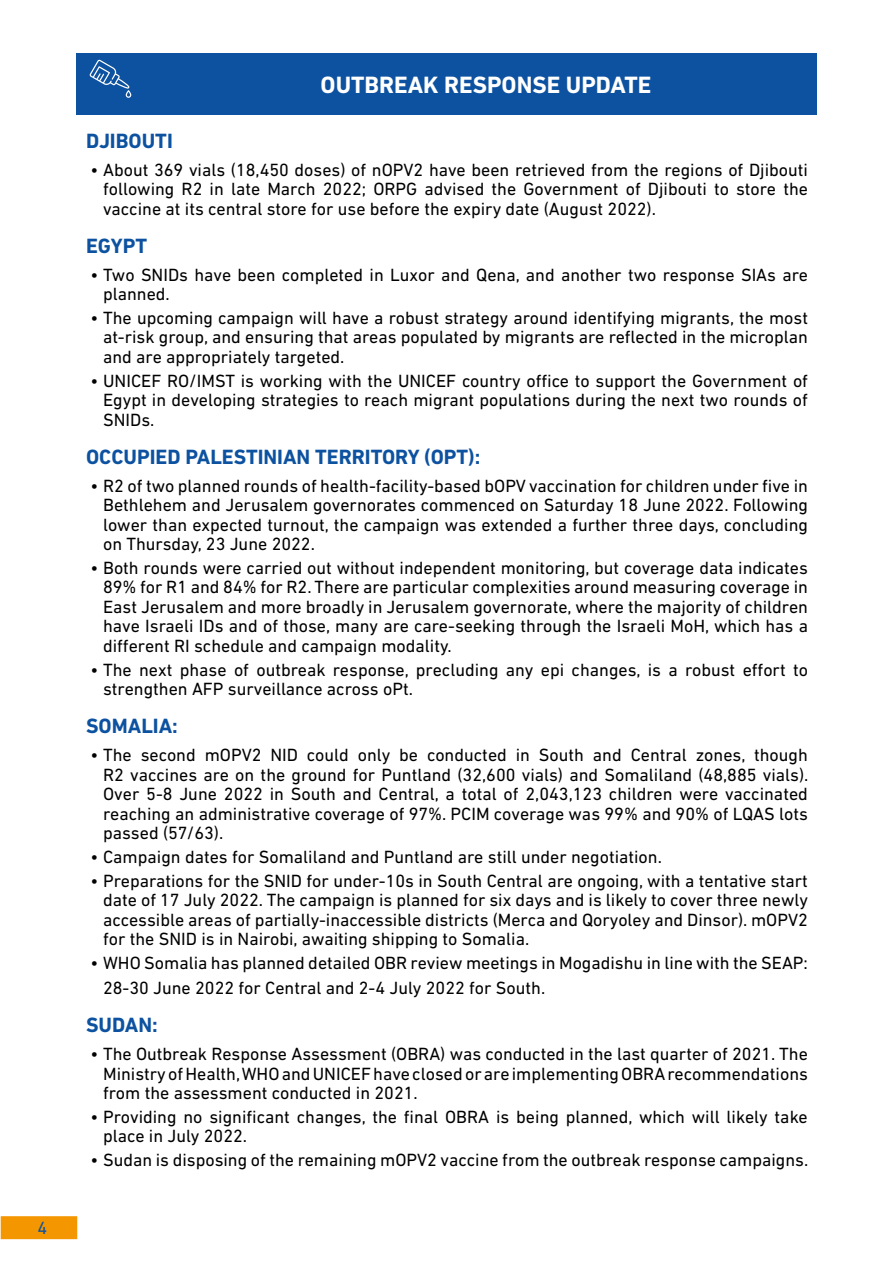
<style>
.page{position:relative;width:893px;height:1263px;background:#fff}
.page>*{position:absolute;margin:0;border:0;box-sizing:border-box;transform-origin:0 0}
.t1{font:700 24px "DIN Next LT Pro";color:#fff}
.t2{font:700 21px "DIN Next LT Pro";color:#0d52a0}
.t3{font:18px/19.5px "DIN Next LT Pro";color:#000;text-align:justify}
.t4{font:18px "DIN Next LT Pro";color:#0d52a0}
</style>
<div class="page">
<div style="left:1px;top:1216px;width:76px;height:23px;background:#f49600;border:2px solid #f49600"></div>
<div style="left:77px;top:53px;width:99px;height:61px;background:#0d52a0"></div>
<div style="left:155px;top:53px;width:661px;height:61px;background:#0d52a0"></div>
<svg style="left:90px;top:60px;width:41px;height:38px"></svg>
<p class="t4" style="left:38px;top:1218px;width:11px">4</p>
<h1 class="t1" style="left:321px;top:71px;width:332px">OUTBREAK RESPONSE UPDATE</h1>
<p class="t2" style="left:86px;top:128px;width:88px">DJIBOUTI</p>
<p class="t3" style="left:103px;top:160px;width:706px;text-indent:-13px">• About 369 vials (18,450 doses) of nOPV2 have been retrieved from the regions of Djibouti following R2 in late March 2022; ORPG advised the Government of Djibouti to store the vaccine at its central store for use before the expiry date (August 2022).</p>
<p class="t2" style="left:86px;top:233px;width:63px">EGYPT</p>
<p class="t3" style="left:103px;top:265px;width:706px;text-indent:-13px">• Two SNIDs have been completed in Luxor and Qena, and another two response SIAs are planned.</p>
<p class="t3" style="left:103px;top:308px;width:706px;text-indent:-13px">• The upcoming campaign will have a robust strategy around identifying migrants, the most at-risk group, and ensuring that areas populated by migrants are reflected in the microplan and are appropriately targeted.</p>
<p class="t3" style="left:103px;top:371px;width:706px;text-indent:-13px">• UNICEF RO/IMST is working with the UNICEF country office to support the Government of Egypt in developing strategies to reach migrant populations during the next two rounds of SNIDs.</p>
<p class="t2" style="left:86px;top:444px;width:396px">OCCUPIED PALESTINIAN TERRITORY (OPT):</p>
<p class="t3" style="left:103px;top:476px;width:706px;text-indent:-13px">• R2 of two planned rounds of health-facility-based bOPV vaccination for children under five in Bethlehem and Jerusalem governorates commenced on Saturday 18 June 2022. Following lower than expected turnout, the campaign was extended a further three days, concluding on Thursday, 23 June 2022.</p>
<p class="t3" style="left:103px;top:558px;width:706px;text-indent:-13px">• Both rounds were carried out without independent monitoring, but coverage data indicates 89% for R1 and 84% for R2. There are particular complexities around measuring coverage in East Jerusalem and more broadly in Jerusalem governorate, where the majority of children have Israeli IDs and of those, many are care-seeking through the Israeli MoH, which has a different RI schedule and campaign modality.</p>
<p class="t3" style="left:103px;top:659px;width:706px;text-indent:-13px">• The next phase of outbreak response, precluding any epi changes, is a robust effort to strengthen AFP surveillance across oPt.</p>
<p class="t2" style="left:86px;top:714px;width:93px">SOMALIA:</p>
<p class="t3" style="left:103px;top:745px;width:707px;text-indent:-13px">• The second mOPV2 NID could only be conducted in South and Central zones, though R2 vaccines are on the ground for Puntland (32,600 vials) and Somaliland (48,885 vials).<br>Over 5-8 June 2022 in South and Central, a total of 2,043,123 children were vaccinated reaching an administrative coverage of 97%. PCIM coverage was 99% and 90% of LQAS lots passed (57/63).</p>
<p class="t3" style="left:90px;top:847px;width:573px">• Campaign dates for Somaliland and Puntland are still under negotiation.</p>
<p class="t3" style="left:103px;top:870px;width:706px;text-indent:-13px">• Preparations for the SNID for under-10s in South Central are ongoing, with a tentative start date of 17 July 2022. The campaign is planned for six days and is likely to cover three newly accessible areas of partially-inaccessible districts (Merca and Qoryoley and Dinsor). mOPV2 for the SNID is in Nairobi, awaiting shipping to Somalia.</p>
<p class="t3" style="left:103px;top:950px;width:706px;line-height:25.2px;text-indent:-13px">• WHO Somalia has planned detailed OBR review meetings in Mogadishu in line with the SEAP:<br>28-30 June 2022 for Central and 2-4 July 2022 for South.</p>
<p class="t2" style="left:86px;top:1013px;width:73px">SUDAN:</p>
<p class="t3" style="left:103px;top:1044px;width:706px;text-indent:-13px">• The Outbreak Response Assessment (OBRA) was conducted in the last quarter of 2021. The Ministry of Health, WHO and UNICEF have closed or are implementing OBRA recommendations from the assessment conducted in 2021.</p>
<p class="t3" style="left:103px;top:1107px;width:706px;text-indent:-13px">• Providing no significant changes, the final OBRA is being planned, which will likely take place in July 2022.</p>
<p class="t3" style="left:90px;top:1150px;width:719px">• Sudan is disposing of the remaining mOPV2 vaccine from the outbreak response campaigns.</p>
</div>
